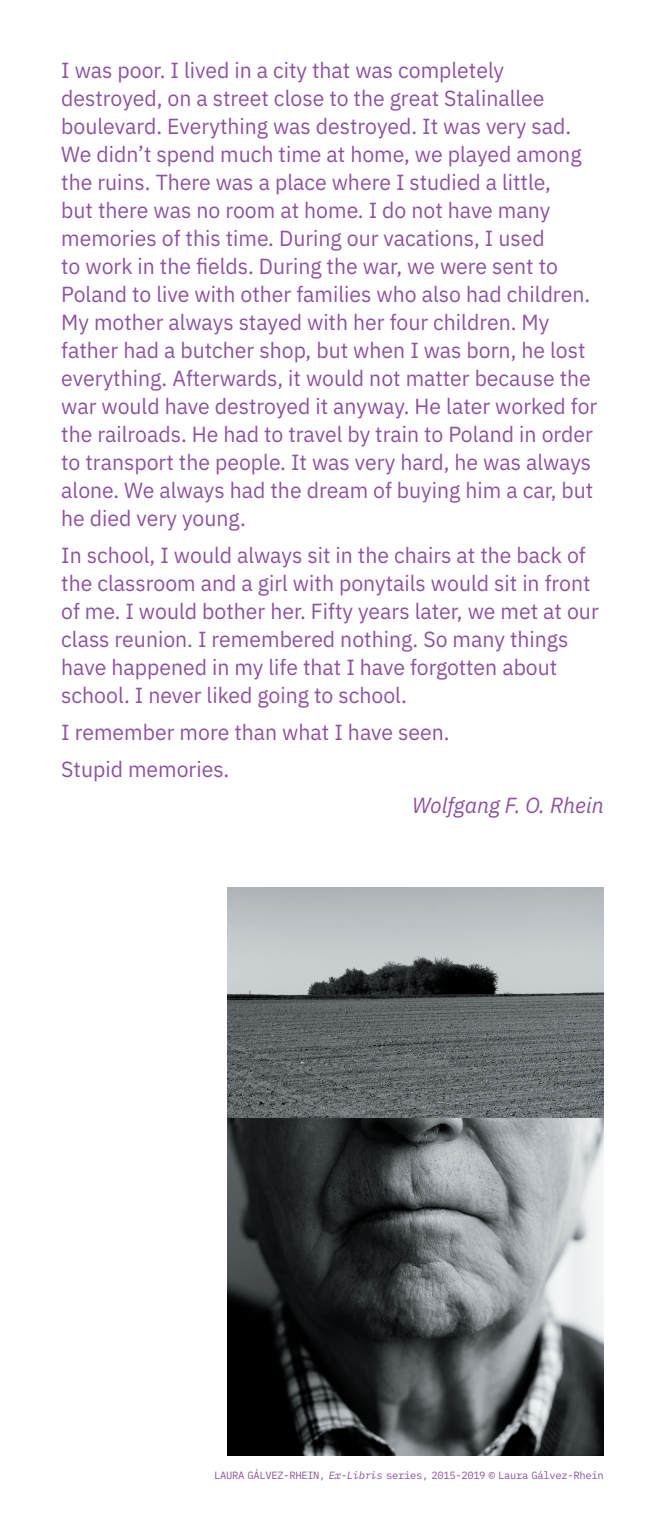
<style>
.page{position:relative;width:665px;height:1540px;background:#fff}
.page>*{position:absolute;margin:0;border:0;box-sizing:border-box;transform-origin:0 0}
.t1{font:21.88px/28px "IBM Plex Sans";color:#8e52a1}
.t2{font:italic 21.88px "IBM Plex Sans";color:#8e52a1}
.t3{font:10.5px "IBM Plex Mono";letter-spacing:-.03em;color:#8e52a1}
.s1{font-style:italic}
</style>
<div class="page">
<img style="left:228px;top:888px;width:376px;height:568px">
<p class="t1" style="left:61px;top:55px;width:538px">I was poor. I lived in a city that was completely destroyed, on a street close to the great Stalinallee boulevard. Everything was destroyed. It was very sad.<br>We didn’t spend much time at home, we played among the ruins. There was a place where I studied a little,<br>but there was no room at home. I do not have many memories of this time. During our vacations, I used<br>to work in the fields. During the war, we were sent to Poland to live with other families who also had children.<br>My mother always stayed with her four children. My father had a butcher shop, but when I was born, he lost everything. Afterwards, it would not matter because the war would have destroyed it anyway. He later worked for the railroads. He had to travel by train to Poland in order to transport the people. It was very hard, he was always alone. We always had the dream of buying him a car, but he died very young.</p>
<p class="t1" style="left:61px;top:540px;width:539px">In school, I would always sit in the chairs at the back of the classroom and a girl with ponytails would sit in front of me. I would bother her. Fifty years later, we met at our class reunion. I remembered nothing. So many things have happened in my life that I have forgotten about school. I never liked going to school.</p>
<p class="t1" style="left:61px;top:712px;width:390px;line-height:36.8px">I remember more than what I have seen.<br>Stupid memories.</p>
<p class="t2" style="left:412px;top:789px;width:193px">Wolfgang F. O. Rhein</p>
<p class="t3" style="left:214px;top:1467px;width:391px">LAURA GÁLVEZ-RHEIN, <span class="s1">Ex-Libris</span> series, 2015-2019 © Laura Gálvez-Rhein</p>
</div>
